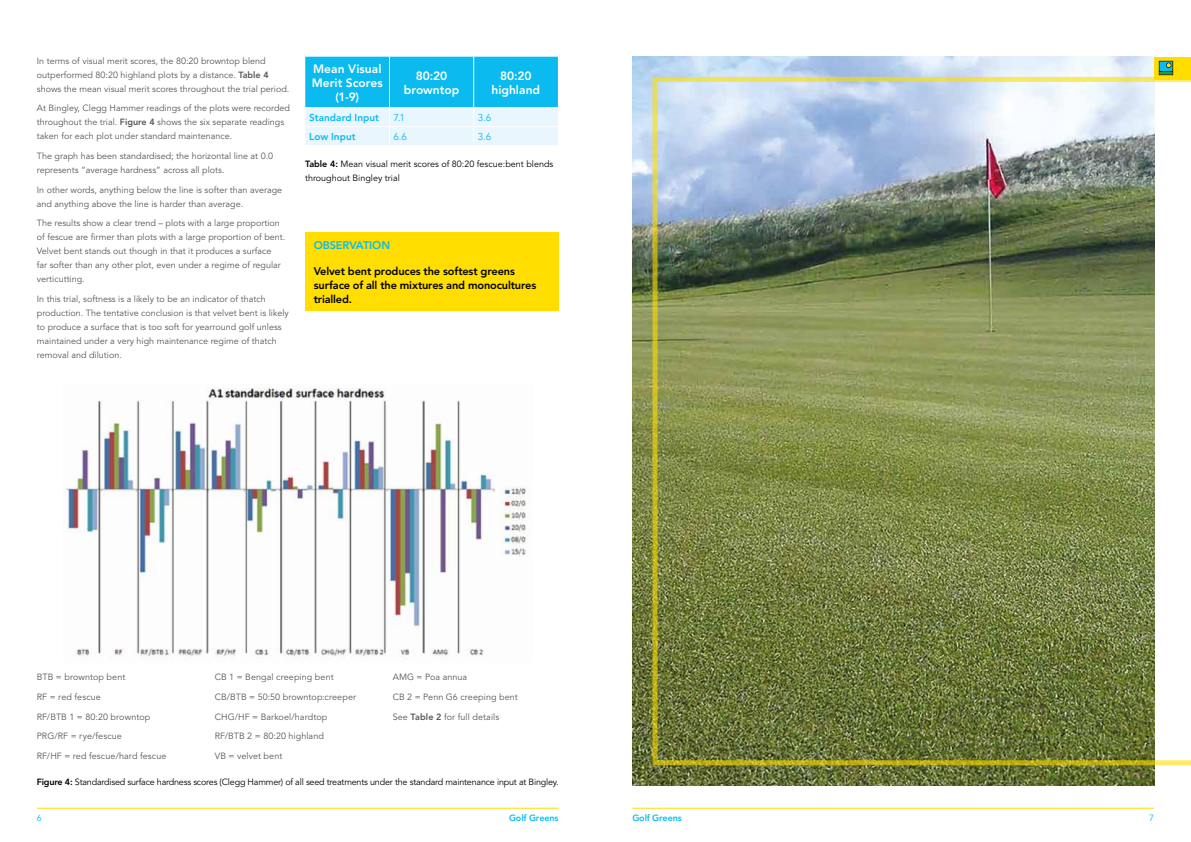
<style>
.page{position:relative;width:1191px;height:842px;background:#fff}
.page>*{position:absolute;margin:0;border:0;box-sizing:border-box;transform-origin:0 0}
.t1{font:800 12px/14px "Avenir LT Std";color:#fff;text-align:center}
.t2{font:800 11px/14px "Avenir LT Std";letter-spacing:-.01em;color:#000}
.t3{font:800 11px "Avenir LT Std";letter-spacing:-.01em;color:#0bbbef}
.t4{font:800 10px "Avenir LT Std";color:#0bbbef}
.t5{font:10px "Avenir LT Std";color:#0bbbef}
.t6{font:9px/14px "Avenir LT Std";color:#575756}
.t7{font:9px "Avenir LT Std";letter-spacing:-.02em;color:#000}
.t8{font:9px/14px "Avenir LT Std";color:#000}
.t9{font:800 9px "Avenir LT Std";letter-spacing:-.01em;color:#0bbbef}
.t10{font:9px "Avenir LT Std";color:#0bbbef}
.s1{font-weight:800}
</style>
<div class="page">
<svg style="left:305px;top:57px;width:253px;height:88px;background:#6cd4f5"></svg>
<img style="left:632px;top:57px;width:522px;height:728px">
<img style="left:63px;top:387px;width:463px;height:272px">
<div style="left:305px;top:232px;width:253px;height:79px;background:#ffde00"></div>
<img style="left:652px;top:77px;width:539px;height:688px">
<div style="left:1154px;top:57px;width:37px;height:22px;background:#fd0"></div>
<svg style="left:1158px;top:61px;width:15px;height:14px"></svg>
<hr style="left:37px;top:808px;width:521px;height:1px;background:#fd0">
<hr style="left:632px;top:808px;width:522px;height:1px;background:#fd0">
<p class="t6" style="left:37px;top:54px;width:254px">In terms of visual merit scores, the 80:20 browntop blend outperformed 80:20 highland plots by a distance. <span class="s1">Table 4 </span>shows the mean visual merit scores throughout the trial period.</p>
<p class="t6" style="left:37px;top:101px;width:255px">At Bingley, Clegg Hammer readings of the plots were recorded throughout the trial. <span class="s1">Figure 4</span> shows the six separate readings taken for each plot under standard maintenance.</p>
<p class="t6" style="left:37px;top:149px;width:238px">The graph has been standardised; the horizontal line at 0.0 represents “average hardness” across all plots.</p>
<p class="t6" style="left:37px;top:183px;width:247px">In other words, anything below the line is softer than average and anything above the line is harder than average.</p>
<p class="t6" style="left:37px;top:216px;width:250px">The results show a clear trend – plots with a large proportion of fescue are firmer than plots with a large proportion of bent.<br>Velvet bent stands out though in that it produces a surface<br>far softer than any other plot, even under a regime of regular verticutting.</p>
<p class="t6" style="left:37px;top:292px;width:253px">In this trial, softness is a likely to be an indicator of thatch production. The tentative conclusion is that velvet bent is likely to produce a surface that is too soft for yearround golf unless maintained under a very high maintenance regime of thatch removal and dilution.</p>
<h1 class="t1" style="left:312px;top:62px;width:72px">Mean Visual<br>Merit Scores (1-9)</h1>
<h1 class="t1" style="left:404px;top:69px;width:57px">80:20 browntop</h1>
<h1 class="t1" style="left:491px;top:69px;width:50px">80:20 highland</h1>
<p class="t4" style="left:309px;top:112px;width:71px">Standard Input</p>
<p class="t5" style="left:393px;top:112px;width:13px">7.1</p>
<p class="t5" style="left:478px;top:112px;width:15px">3.6</p>
<p class="t4" style="left:309px;top:130px;width:48px">Low Input</p>
<p class="t5" style="left:393px;top:131px;width:15px">6.6</p>
<p class="t5" style="left:478px;top:131px;width:15px">3.6</p>
<p class="t8" style="left:305px;top:157px;width:250px"><span class="s1">Table 4:</span> Mean visual merit scores of 80:20 fescue:bent blends throughout Bingley trial</p>
<p class="t3" style="left:314px;top:239px;width:78px">OBSERVATION</p>
<p class="t2" style="left:314px;top:264px;width:224px">Velvet bent produces the softest greens surface of all the mixtures and monocultures trialled.</p>
<p class="t6" style="left:37px;top:668px;width:131px;line-height:19.7px">BTB = browntop bent<br>RF = red fescue<br>RF/BTB 1 = 80:20 browntop<br>PRG/RF = rye/fescue<br>RF/HF = red fescue/hard fescue</p>
<p class="t6" style="left:215px;top:668px;width:143px;line-height:19.7px">CB 1 = Bengal creeping bent<br>CB/BTB = 50:50 browntop:creeper<br>CHG/HF = Barkoel/hardtop<br>RF/BTB 2 = 80:20 highland<br>VB = velvet bent</p>
<p class="t6" style="left:393px;top:668px;width:127px;line-height:19.7px">AMG = Poa annua<br>CB 2 = Penn G6 creeping bent<br>See <span class="s1">Table 2</span> for full details</p>
<p class="t7" style="left:37px;top:777px;width:523px"><span class="s1">Figure 4:</span> Standardised surface hardness scores (Clegg Hammer) of all seed treatments under the standard maintenance input at Bingley.</p>
<p class="t10" style="left:37px;top:813px;width:7px">6</p>
<p class="t9" style="left:509px;top:813px;width:51px">Golf Greens</p>
<p class="t9" style="left:632px;top:813px;width:51px">Golf Greens</p>
<p class="t10" style="left:1149px;top:813px;width:7px">7</p>
</div>
